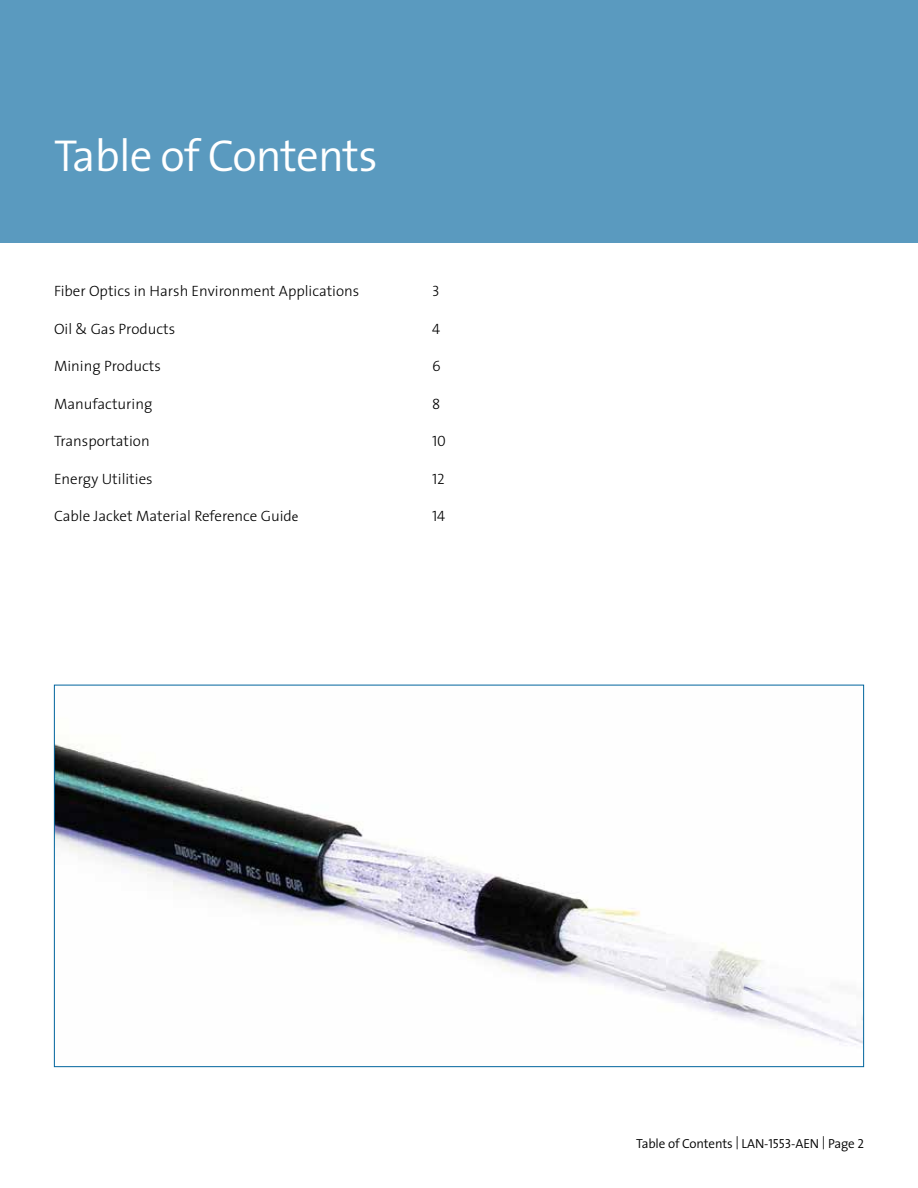
<style>
.page{position:relative;width:918px;height:1188px;background:#fff}
.page>*{position:absolute;margin:0;border:0;box-sizing:border-box;transform-origin:0 0}
.t1{font:300 45px "The Sans";letter-spacing:-.02em;color:#fff}
.t2{font:300 15px "The Sans";color:#000}
.t3{font:15px "The Sans Light Caps";color:#000}
.t4{font:300 13.2px "The Sans";letter-spacing:-.01em;color:#000}
.s1{font-size:13.2px}
.s2{font-family:"The Sans Semi Light Caps";font-weight:400}
</style>
<div class="page">
<div style="left:0;top:0;width:918px;height:243px;background:#5a9abf"></div>
<img style="left:56px;top:744px;width:806px;height:301px">
<h1 class="t1" style="left:54px;top:119px;width:325px">Table of Contents</h1>
<p class="t2" style="left:54px;top:279px;width:307px">Fiber Optics in Harsh Environment Applications</p>
<p class="t3" style="left:432px;top:279px;width:9px">3</p>
<p class="t2" style="left:54px;top:316px;width:123px">Oil &amp; Gas Products</p>
<p class="t3" style="left:432px;top:316px;width:10px">4</p>
<p class="t2" style="left:54px;top:354px;width:108px">Mining Products</p>
<p class="t3" style="left:432px;top:354px;width:10px">6</p>
<p class="t2" style="left:54px;top:391px;width:100px">Manufacturing</p>
<p class="t3" style="left:432px;top:391px;width:10px">8</p>
<p class="t2" style="left:54px;top:429px;width:97px">Transportation</p>
<p class="t3" style="left:432px;top:429px;width:15px">10</p>
<p class="t2" style="left:54px;top:466px;width:100px">Energy Utilities</p>
<p class="t3" style="left:432px;top:466px;width:14px">12</p>
<p class="t2" style="left:54px;top:504px;width:246px">Cable Jacket Material Reference Guid<span class="s1">e</span></p>
<p class="t3" style="left:432px;top:504px;width:15px">14</p>
<p class="t4" style="left:636px;top:1133px;width:229px">Table of Contents | LAN-<span class="s2">1553</span>-AEN | Page <span class="s2">2</span></p>
</div>
